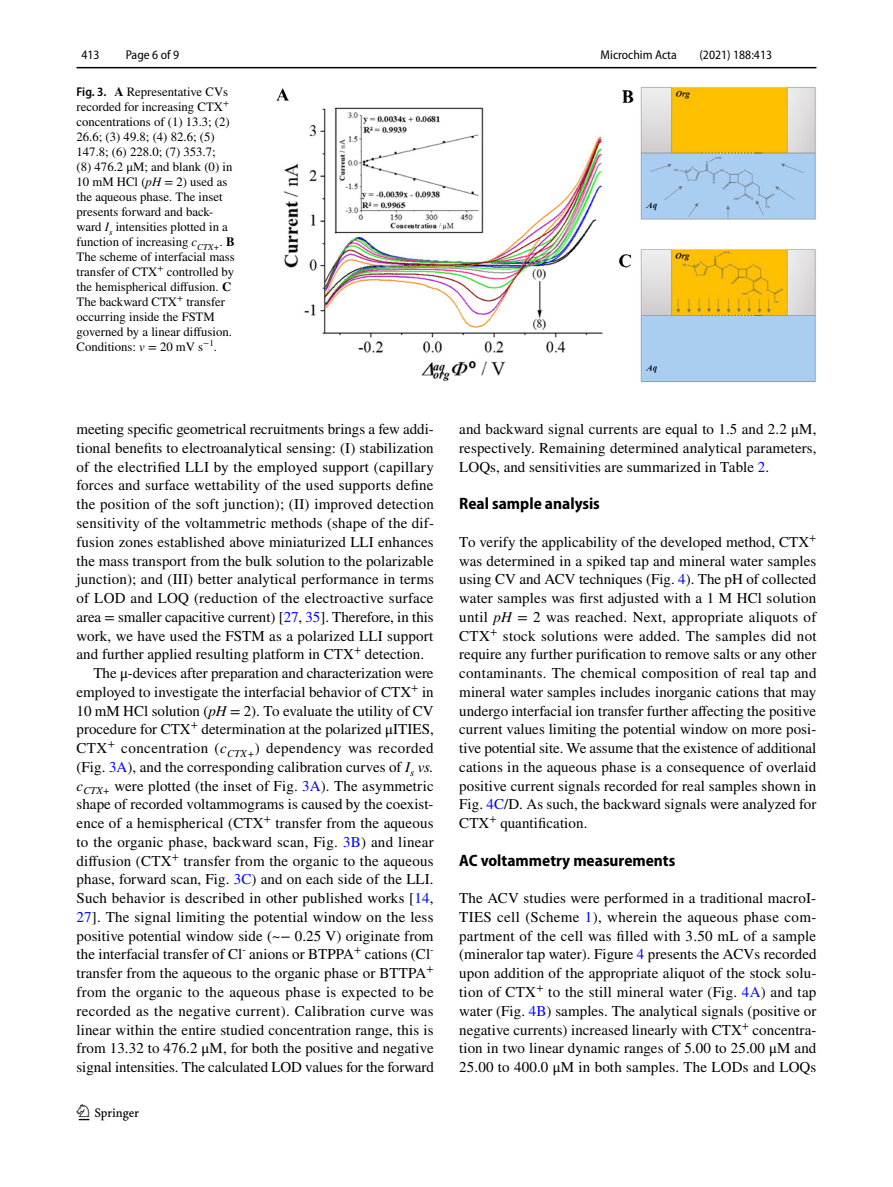
<style>
.page{position:relative;width:893px;height:1187px;background:#fff}
.page>*{position:absolute;margin:0;border:0;box-sizing:border-box;transform-origin:0 0}
.t1{font:22.5px "Springnew Regular 2";color:#000}
.t2{font:700 semi-condensed 16.5px "Myriad Pro";color:#000}
.t3{font:15px/18.8px "STIX";letter-spacing:.005em;color:#000;text-align:justify}
.t4{font:15px "STIX";letter-spacing:.03em;color:#000}
.t5{font:12.75px/15px "STIX";color:#000}
.t6{font:semi-condensed 12.75px "Myriad Pro";color:#000}
.s1{font-family:"Myriad Pro";font-weight:600;font-stretch:semi-condensed}
.s2{font-weight:700}
.s3{font-style:italic}
.s4{color:#00f}
</style>
<div class="page">
<hr style="left:77px;top:67px;width:739px;height:1px;background:#000">
<img style="left:276px;top:87px;width:540px;height:295px">
<p class="t6" style="left:82px;top:48px;width:20px">413</p>
<p class="t6" style="left:126px;top:48px;width:55px">Page 6 of 9</p>
<p class="t5" style="left:77px;top:85px;width:160px"><span class="s1">Fig. 3.</span> <span class="s2">A</span> Representative CVs recorded for increasing CTX<sup>+ </sup>concentrations of (1) 13.3; (2)<br>26.6; (3) 49.8; (4) 82.6; (5)<br>147.8; (6) 228.0; (7) 353.7;<br>(8) 476.2 μM; and blank (0) in<br>10 mM HCl (<span class="s3">pH</span> = 2) used as the aqueous phase. The inset presents forward and back&shy;ward <span class="s3">I</span><sub>s</sub> intensities plotted in a function of increasing <span class="s3">c</span><sub>CTX+</sub>. <span class="s2">B<br></span>The scheme of interfacial mass transfer of CTX<sup>+</sup> controlled by the hemispherical diffusion. <span class="s2">C<br></span>The backward CTX<sup>+</sup> transfer occurring inside the FSTM governed by a linear diffusion.<br>Conditions: <span class="s3">v</span> = 20 mV s<sup>−1</sup>.</p>
<p class="t6" style="left:601px;top:48px;width:78px">Microchim Acta</p>
<p class="t6" style="left:699px;top:48px;width:74px">(2021) 188:413</p>
<p class="t3" style="left:77px;top:421px;width:359px">meeting specific geometrical recruitments brings a few addi-</p>
<p class="t3" style="left:77px;top:439px;width:359px">tional benefits to electroanalytical sensing: (I) stabilization</p>
<p class="t3" style="left:77px;top:458px;width:359px">of the electrified LLI by the employed support (capillary</p>
<p class="t3" style="left:77px;top:477px;width:359px">forces and surface wettability of the used supports define</p>
<p class="t3" style="left:77px;top:496px;width:359px">the position of the soft junction); (II) improved detection</p>
<p class="t3" style="left:77px;top:514px;width:359px">sensitivity of the voltammetric methods (shape of the dif-</p>
<p class="t3" style="left:77px;top:533px;width:359px">fusion zones established above miniaturized LLI enhances</p>
<p class="t3" style="left:77px;top:552px;width:359px">the mass transport from the bulk solution to the polarizable</p>
<p class="t3" style="left:77px;top:571px;width:359px">junction); and (III) better analytical performance in terms</p>
<p class="t3" style="left:77px;top:589px;width:359px">of LOD and LOQ (reduction of the electroactive surface</p>
<p class="t3" style="left:77px;top:608px;width:359px">area = smaller capacitive current) [<span class="s4">27</span>, <span class="s4">35</span>]. Therefore, in this</p>
<p class="t3" style="left:77px;top:627px;width:358px">work, we have used the FSTM as a polarized LLI support</p>
<p class="t3" style="left:77px;top:646px;width:349px">and further applied resulting platform in CTX<sup>+</sup> detection.</p>
<p class="t3" style="left:94px;top:664px;width:342px">The μ-devices after preparation and characterization were</p>
<p class="t3" style="left:77px;top:683px;width:359px">employed to investigate the interfacial behavior of CTX<sup>+</sup> in</p>
<p class="t3" style="left:77px;top:702px;width:358px">10 mM HCl solution (<span class="s3">pH</span> = 2). To evaluate the utility of CV</p>
<p class="t3" style="left:77px;top:721px;width:359px">procedure for CTX<sup>+</sup> determination at the polarized μITIES,</p>
<p class="t4" style="left:77px;top:737px;width:359px">CTX<sup>+</sup> concentration (<span class="s3">c</span><sub>CTX+</sub>) dependency was recorded</p>
<p class="t3" style="left:77px;top:758px;width:359px">(Fig. <span class="s4">3A</span>), and the corresponding calibration curves of <span class="s3">I</span><sub>s</sub> <span class="s3">vs.</span></p>
<p class="t3" style="left:77px;top:777px;width:359px"><span class="s3">c</span><sub>CTX+</sub> were plotted (the inset of Fig. <span class="s4">3A</span>). The asymmetric</p>
<p class="t3" style="left:77px;top:796px;width:359px">shape of recorded voltammograms is caused by the coexist-</p>
<p class="t3" style="left:77px;top:814px;width:359px">ence of a hemispherical (CTX<sup>+</sup> transfer from the aqueous</p>
<p class="t3" style="left:77px;top:833px;width:359px">to the organic phase, backward scan, Fig. <span class="s4">3B</span>) and linear</p>
<p class="t3" style="left:77px;top:852px;width:359px">diffusion (CTX<sup>+</sup> transfer from the organic to the aqueous</p>
<p class="t3" style="left:77px;top:871px;width:359px">phase, forward scan, Fig. <span class="s4">3C</span>) and on each side of the LLI.</p>
<p class="t3" style="left:77px;top:889px;width:359px">Such behavior is described in other published works [<span class="s4">14</span>,</p>
<p class="t3" style="left:77px;top:908px;width:358px"><span class="s4">27</span>]. The signal limiting the potential window on the less</p>
<p class="t3" style="left:77px;top:927px;width:359px">positive potential window side (~− 0.25 V) originate from</p>
<p class="t3" style="left:77px;top:946px;width:359px">the interfacial transfer of Cl<sup>-</sup> anions or BTPPA<sup>+</sup> cations (Cl<sup>-</sup></p>
<p class="t3" style="left:77px;top:964px;width:359px">transfer from the aqueous to the organic phase or BTTPA<sup>+</sup></p>
<p class="t3" style="left:77px;top:983px;width:359px">from the organic to the aqueous phase is expected to be</p>
<p class="t3" style="left:77px;top:1002px;width:359px">recorded as the negative current). Calibration curve was</p>
<p class="t3" style="left:77px;top:1021px;width:359px">linear within the entire studied concentration range, this is</p>
<p class="t3" style="left:77px;top:1039px;width:359px">from 13.32 to 476.2 μM, for both the positive and negative</p>
<p class="t3" style="left:77px;top:1058px;width:359px">signal intensities. The calculated LOD values for the forward</p>
<h1 class="t1" style="left:79px;top:1104px;width:62px">1 3</h1>
<p class="t3" style="left:459px;top:421px;width:359px">and backward signal currents are equal to 1.5 and 2.2 μM, respectively. Remaining determined analytical parameters, LOQs, and sensitivities are summarized in Table <span class="s4">2</span>.</p>
<p class="t2" style="left:459px;top:494px;width:142px">Real sample analysis</p>
<p class="t3" style="left:459px;top:533px;width:359px">To verify the applicability of the developed method, CTX<sup>+ </sup>was determined in a spiked tap and mineral water samples using CV and ACV techniques (Fig. <span class="s4">4</span>). The pH of collected water samples was first adjusted with a 1 M HCl solution until <span class="s3">pH</span> = 2 was reached. Next, appropriate aliquots of CTX<sup>+</sup> stock solutions were added. The samples did not require any further purification to remove salts or any other contaminants. The chemical composition of real tap and mineral water samples includes inorganic cations that may undergo interfacial ion transfer further affecting the positive current values limiting the potential window on more posi&shy;tive potential site. We assume that the existence of additional cations in the aqueous phase is a consequence of overlaid positive current signals recorded for real samples shown in Fig. <span class="s4">4C</span>/D. As such, the backward signals were analyzed for CTX<sup>+</sup> quantification.</p>
<p class="t2" style="left:459px;top:850px;width:218px">AC voltammetry measurements</p>
<p class="t3" style="left:459px;top:889px;width:359px">The ACV studies were performed in a traditional macroI-TIES cell (Scheme <span class="s4">1</span>), wherein the aqueous phase com&shy;partment of the cell was filled with 3.50 mL of a sample (mineralor tap water). Figure <span class="s4">4</span> presents the ACVs recorded upon addition of the appropriate aliquot of the stock solu&shy;tion of CTX<sup>+</sup> to the still mineral water (Fig. <span class="s4">4A</span>) and tap water (Fig. <span class="s4">4B</span>) samples. The analytical signals (positive or negative currents) increased linearly with CTX<sup>+</sup> concentra&shy;tion in two linear dynamic ranges of 5.00 to 25.00 μM and 25.00 to 400.0 μM in both samples. The LODs and LOQs</p>
</div>
